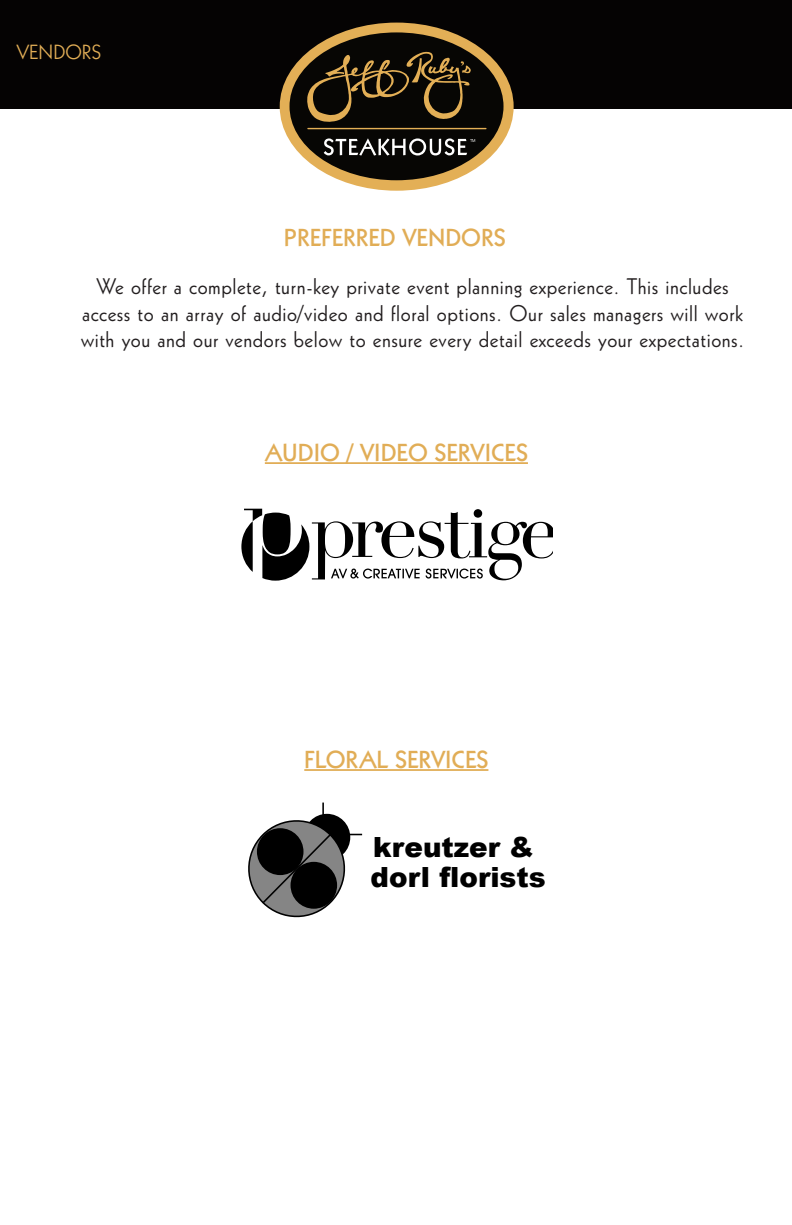
<style>
.page{position:relative;width:792px;height:1225px;background:#fff}
.page>*{position:absolute;margin:0;border:0;box-sizing:border-box;transform-origin:0 0}
.t1{font:900 27.8px/29.6px "Arial";color:#000}
.t2{font:24px "Geometric 231 BT Bold C";color:#e1ad56}
.t3{font:22px/26.4px "Geometric 231 BT Roman C";letter-spacing:.025em;color:#231f20;text-align:center}
.t4{font:20px "Geometric 231 BT Roman C";color:#e1ad56}
</style>
<div class="page">
<div style="left:0;top:0;width:792px;height:108px;background:#050303"></div>
<hr style="left:265px;top:462px;width:263px;height:2px;background:#e1ad56">
<hr style="left:304px;top:769px;width:184px;height:1px;background:#e1ad56">
<svg style="left:241px;top:508px;width:311px;height:72px"></svg>
<svg style="left:248px;top:802px;width:114px;height:116px"></svg>
<div style="left:280px;top:23px;width:234px;height:168px;background:#e3af56;border-radius:50%"></div>
<svg style="left:290px;top:32px;width:214px;height:148px"></svg>
<p class="t4" style="left:16px;top:39px;width:86px">VENDORS</p>
<p class="t2" style="left:284px;top:222px;width:223px">PREFERRED VENDORS</p>
<p class="t3" style="left:81px;top:272px;width:665px">We offer a complete, turn-key private event planning experience. This includes access to an array of audio/video and floral options. Our sales managers will work with you and our vendors below to ensure every detail exceeds your expectations.</p>
<p class="t2" style="left:265px;top:436px;width:265px">AUDIO / VIDEO SERVICES</p>
<p class="t2" style="left:304px;top:743px;width:186px">FLORAL SERVICES</p>
<p class="t1" style="left:371px;top:831px;width:177px">kreutzer &amp; dorl florists</p>
</div>
